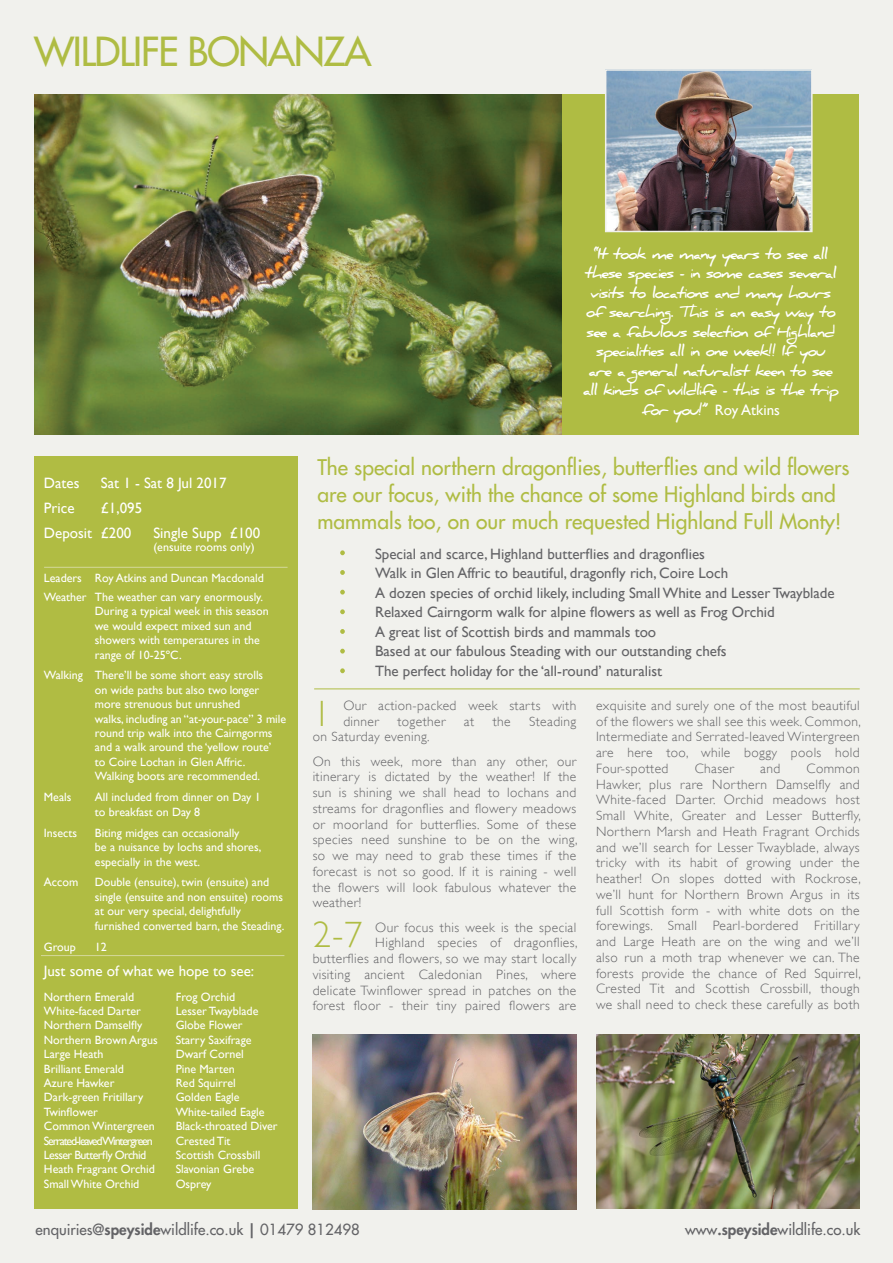
<style>
.page{position:relative;width:893px;height:1263px;background:#f1f1ed}
.page>*{position:absolute;margin:0;border:0;box-sizing:border-box;transform-origin:0 0}
.t1{font:500 39px "Futura Std";letter-spacing:-.03em;color:#afbc43}
.t2{font:300 36.6px "Gill Sans";color:#afbc43}
.t3{font:500 21px/27px "Futura Std";color:#afbc43}
.t4{font:15px "Gill Sans";color:#636366}
.t5{font:700 15px/19.5px "Daniel";letter-spacing:-.07em;color:#fff;text-align:center}
.t6{font:15px "Gill Sans";color:#fff}
.t7{font:500 15px "Futura Std";color:#636366}
.t8{font:300 13.5px/15.8px "Gill Sans";letter-spacing:.03em;color:#636366;text-align:justify}
.t9{font:12px/14.4px "Gill Sans";color:#fff}
.t10{font:12px "Gill Sans";letter-spacing:-.1em;color:#fff}
.t11{font:12px "Gill Sans";letter-spacing:-.05em;color:#fff}
.s1{font-family:"Gill Sans";font-weight:400}
.s2{font-weight:800}
</style>
<div class="page">
<div style="left:34px;top:456px;width:263px;height:753px;background:#b0bc43"></div>
<img style="left:34px;top:94px;width:529px;height:340px">
<div style="left:563px;top:94px;width:296px;height:340px;background:#afbc43"></div>
<hr style="left:44px;top:567px;width:244px;height:1px;background:#d4d99b">
<hr style="left:41px;top:955px;width:243px;height:1px;background:#d4d99b">
<img style="left:596px;top:1034px;width:264px;height:175px">
<hr style="left:314px;top:688px;width:546px;height:1px;background:#afbc43">
<svg style="left:340px;top:668px;width:5px;height:5px"></svg>
<svg style="left:340px;top:649px;width:5px;height:4px"></svg>
<svg style="left:340px;top:629px;width:5px;height:5px"></svg>
<svg style="left:340px;top:609px;width:5px;height:5px"></svg>
<svg style="left:340px;top:590px;width:5px;height:5px"></svg>
<svg style="left:340px;top:570px;width:5px;height:5px"></svg>
<svg style="left:340px;top:550px;width:5px;height:5px"></svg>
<img style="left:608px;top:72px;width:202px;height:157px">
<div style="left:605px;top:69px;width:208px;height:163px;border:2px solid #f1f1ed"></div>
<img style="left:313px;top:1034px;width:263px;height:176px">
<p class="t1" style="left:34px;top:27px;width:339px">WILDLIFE BONANZA</p>
<p class="t5" style="left:583px;top:244px;width:257px">“It took me many years to see all these species - in some cases several visits to locations and many hours of searching. This is an easy way to see a fabulous selection of Highland specialities all in one week!! If you are a general naturalist keen to see all kinds of wildlife - this is the trip for you!” <span class="s1">Roy Atkins</span></p>
<p class="t6" style="left:44px;top:474px;width:37px">Dates</p>
<p class="t6" style="left:101px;top:474px;width:127px">Sat 1 - Sat 8 Jul 2017</p>
<p class="t6" style="left:44px;top:499px;width:32px">Price</p>
<p class="t6" style="left:101px;top:499px;width:43px">£1,095</p>
<p class="t6" style="left:44px;top:524px;width:89px">Deposit £200</p>
<p class="t6" style="left:153px;top:524px;width:108px">Single Supp £100</p>
<p class="t9" style="left:153px;top:540px;width:103px">(ensuite rooms only)</p>
<p class="t9" style="left:44px;top:571px;width:222px">Leaders Roy Atkins and Duncan Macdonald</p>
<p class="t9" style="left:95px;top:590px;width:175px;text-indent:-51px">Weather The weather can vary enormously.<br>During a typical week in this season we would expect mixed sun and showers with temperatures in the range of 10-25ºC.</p>
<p class="t9" style="left:95px;top:668px;width:193px;text-indent:-51px">Walking There’ll be some short easy strolls<br>on wide paths but also two longer more strenuous but unrushed<br>walks, including an “at-your-pace” 3 mile round trip walk into the Cairngorms and a walk around the ‘yellow route’<br>to Coire Lochan in Glen Affric.<br>Walking boots are recommended.</p>
<p class="t9" style="left:44px;top:790px;width:29px">Meals</p>
<p class="t9" style="left:95px;top:790px;width:167px;line-height:15px">All included from dinner on Day 1 to breakfast on Day 8</p>
<p class="t9" style="left:44px;top:826px;width:35px">Insects</p>
<p class="t9" style="left:95px;top:826px;width:168px">Biting midges can occasionally<br>be a nuisance by lochs and shores, especially in the west.</p>
<p class="t9" style="left:44px;top:875px;width:36px">Accom</p>
<p class="t9" style="left:95px;top:875px;width:191px">Double (ensuite), twin (ensuite) and single (ensuite and non ensuite) rooms at our very special, delightfully furnished converted barn, the Steading.</p>
<p class="t9" style="left:44px;top:940px;width:33px">Group</p>
<p class="t9" style="left:95px;top:940px;width:13px">12</p>
<p class="t6" style="left:44px;top:962px;width:212px">Just some of what we hope to see:</p>
<p class="t9" style="left:44px;top:989px;width:92px">Northern Emerald</p>
<p class="t9" style="left:44px;top:1004px;width:98px">White-faced Darter</p>
<p class="t9" style="left:44px;top:1018px;width:100px">Northern Damselfly</p>
<p class="t9" style="left:44px;top:1033px;width:115px">Northern Brown Argus</p>
<p class="t9" style="left:44px;top:1047px;width:61px">Large Heath</p>
<p class="t9" style="left:44px;top:1061px;width:82px">Brilliant Emerald</p>
<p class="t9" style="left:44px;top:1076px;width:72px">Azure Hawker</p>
<p class="t9" style="left:44px;top:1090px;width:101px">Dark-green Fritillary</p>
<p class="t9" style="left:44px;top:1105px;width:56px">Twinflower</p>
<p class="t9" style="left:44px;top:1119px;width:112px">Common Wintergreen</p>
<p class="t10" style="left:44px;top:1133px;width:110px">Serrated-leaved Wintergreen</p>
<p class="t11" style="left:44px;top:1148px;width:104px">Lesser Butterfly Orchid</p>
<p class="t9" style="left:44px;top:1162px;width:113px">Heath Fragrant Orchid</p>
<p class="t9" style="left:44px;top:1177px;width:97px">Small White Orchid</p>
<p class="t9" style="left:176px;top:989px;width:61px">Frog Orchid</p>
<p class="t9" style="left:176px;top:1004px;width:84px">Lesser Twayblade</p>
<p class="t9" style="left:176px;top:1018px;width:68px">Globe Flower</p>
<p class="t9" style="left:176px;top:1033px;width:77px">Starry Saxifrage</p>
<p class="t9" style="left:176px;top:1047px;width:70px">Dwarf Cornel</p>
<p class="t9" style="left:176px;top:1061px;width:61px">Pine Marten</p>
<p class="t9" style="left:176px;top:1076px;width:62px">Red Squirrel</p>
<p class="t9" style="left:176px;top:1090px;width:65px">Golden Eagle</p>
<p class="t9" style="left:176px;top:1105px;width:90px">White-tailed Eagle</p>
<p class="t9" style="left:176px;top:1119px;width:103px">Black-throated Diver</p>
<p class="t9" style="left:176px;top:1133px;width:56px">Crested Tit</p>
<p class="t9" style="left:176px;top:1148px;width:86px">Scottish Crossbill</p>
<p class="t9" style="left:176px;top:1162px;width:80px">Slavonian Grebe</p>
<p class="t9" style="left:176px;top:1177px;width:37px">Osprey</p>
<p class="t3" style="left:317px;top:453px;width:534px">The special northern dragonflies, butterflies and wild flowers are our focus, with the chance of some Highland birds and mammals too, on our much requested Highland Full Monty!</p>
<p class="t4" style="left:375px;top:545px;width:331px">Special and scarce, Highland butterflies and dragonflies</p>
<p class="t4" style="left:375px;top:564px;width:355px">Walk in Glen Affric to beautiful, dragonfly rich, Coire Loch</p>
<p class="t4" style="left:375px;top:584px;width:461px">A dozen species of orchid likely, including Small White and Lesser Twayblade</p>
<p class="t4" style="left:375px;top:603px;width:401px">Relaxed Cairngorm walk for alpine flowers as well as Frog Orchid</p>
<p class="t4" style="left:375px;top:623px;width:283px">A great list of Scottish birds and mammals too</p>
<p class="t4" style="left:375px;top:642px;width:353px">Based at our fabulous Steading with our outstanding chefs</p>
<p class="t4" style="left:375px;top:662px;width:289px">The perfect holiday for the ‘all-round’ naturalist</p>
<p class="t8" style="left:596px;top:697px;width:266px">exquisite and surely one of the most beautiful of the flowers we shall see this week. Common, Intermediate and Serrated-leaved Wintergreen are here too, while boggy pools hold Four-spotted</p>
<p class="t2" style="left:313px;top:692px;width:20px">1</p>
<p class="t8" style="left:343px;top:697px;width:234px">Our action-packed week starts with dinner</p>
<p class="t8" style="left:397px;top:713px;width:50px">together</p>
<p class="t8" style="left:464px;top:713px;width:12px">at</p>
<p class="t8" style="left:493px;top:713px;width:19px">the</p>
<p class="t8" style="left:529px;top:713px;width:49px">Steading</p>
<p class="t8" style="left:313px;top:729px;width:118px">on Saturday evening.</p>
<p class="t8" style="left:313px;top:753px;width:266px">On this week, more than any other, our itinerary is dictated by the weather! If the sun is shining we shall head to lochans and streams for dragonflies and flowery meadows or moorland for butterflies. Some of these species need sunshine to be on the wing, so we may need to grab these times if the forecast is not so good. If it is raining - well the flowers will look fabulous whatever the weather!</p>
<p class="t2" style="left:313px;top:914px;width:52px">2-7</p>
<p class="t8" style="left:596px;top:760px;width:266px;text-indent:210px">Common Hawker, plus rare Northern Damselfly and White-faced Darter. Orchid meadows host Small White, Greater and Lesser Butterfly, Northern Marsh and Heath Fragrant Orchids and we’ll search for Lesser Twayblade, always tricky with its habit of growing under the heather! On slopes dotted with Rockrose, we’ll hunt for Northern Brown Argus in its full Scottish form - with white dots on the forewings. Small Pearl-bordered Fritillary and Large Heath are on the wing and we’ll also run a moth trap whenever we can. The forests provide the chance of Red Squirrel, Crested Tit and Scottish Crossbill, though we shall need to check these carefully as both</p>
<p class="t8" style="left:695px;top:760px;width:41px">Chaser</p>
<p class="t8" style="left:760px;top:760px;width:22px">and</p>
<p class="t8" style="left:313px;top:919px;width:266px;text-align:right">Our focus this week is the special<br>Highland species of dragonflies,<br>butterflies and flowers, so we may start locally visiting ancient Caledonian Pines, where delicate Twinflower spread in patches on the forest floor - their tiny paired flowers are</p>
<p class="t7" style="left:36px;top:1220px;width:326px">enquiries@<span class="s2">speyside</span>wildlife.co.uk <span class="s2">|</span> 01479 812498</p>
<p class="t7" style="left:685px;top:1220px;width:177px">www<span class="s2">.speyside</span>wildlife.co.uk</p>
</div>
